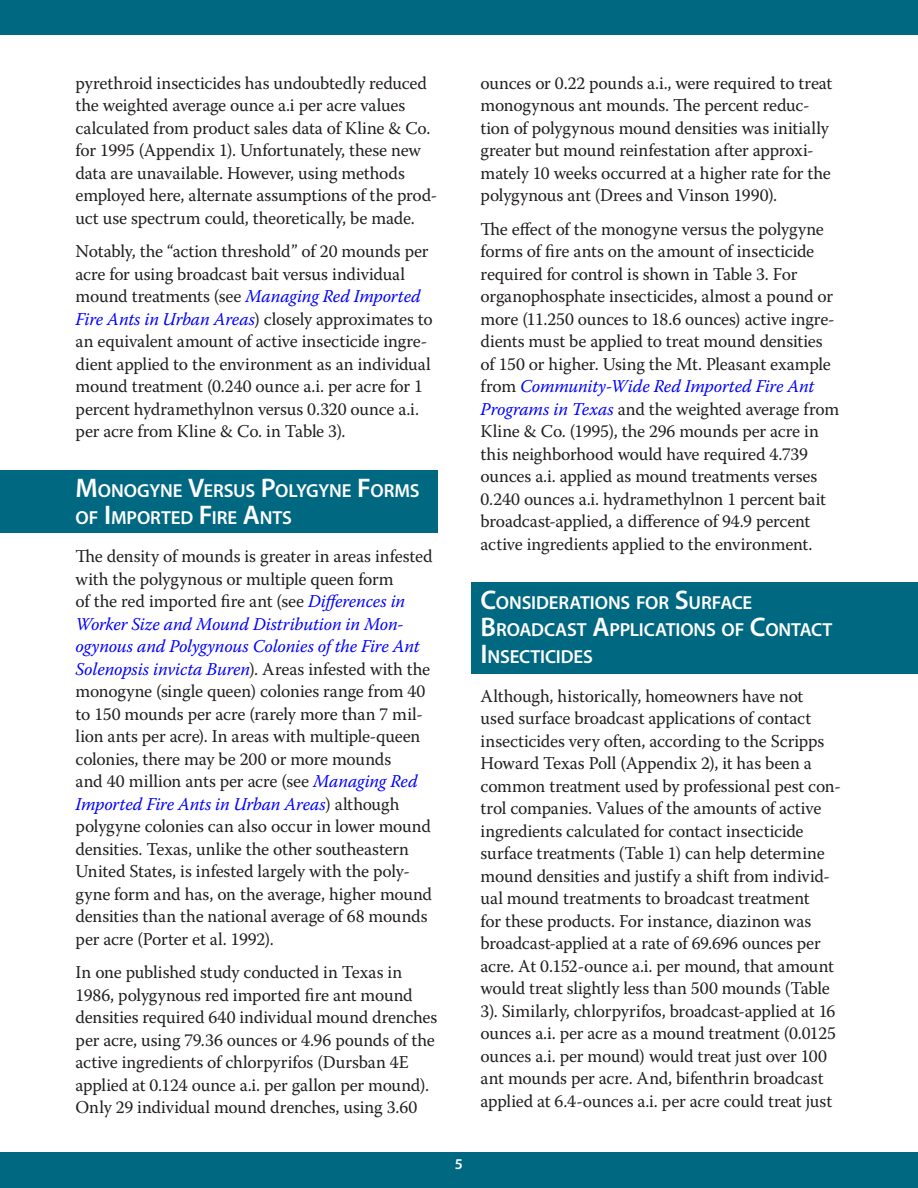
<style>
.page{position:relative;width:918px;height:1188px;background:#fff}
.page>*{position:absolute;margin:0;border:0;box-sizing:border-box;transform-origin:0 0}
.heading1{font:600 18.9px/27px "Myriad Pro";letter-spacing:-.005em;color:#fff}
.body_text{font:18px/22.5px "Warnock Pro";letter-spacing:-.01em;color:#231f20}
.t1{font:600 15px "Myriad Pro";color:#fff}
.s1{font-style:italic;color:#00f}
.s2{font-size:27px}
</style>
<div class="page">
<div style="left:0;top:0;width:918px;height:35px;background:#006881"></div>
<div style="left:0;top:1152px;width:918px;height:36px;background:#006881"></div>
<div style="left:472px;top:582px;width:446px;height:92px;background:#006881"></div>
<div style="left:0;top:470px;width:437px;height:63px;background:#006881"></div>
<p class="body_text" style="left:76px;top:71px;width:363px">pyrethroid insecticides has undoubtedly reduced the weighted average ounce a.i per acre values calculated from product sales data of Kline &amp; Co. for 1995 (Appendix 1). Unfortunately, these new data are unavailable. However, using methods employed here, alternate assumptions of the prod&shy;uct use spectrum could, theoretically, be made.</p>
<p class="body_text" style="left:76px;top:240px;width:359px">Notably, the “action threshold” of 20 mounds per acre for using broadcast bait versus individual mound treatments (see <span class="s1">Managing Red Imported Fire Ants in Urban Areas</span>) closely approximates to an equivalent amount of active insecticide ingre&shy;dient applied to the environment as an individual mound treatment (0.240 ounce a.i. per acre for 1 percent hydramethylnon versus 0.320 ounce a.i. per acre from Kline &amp; Co. in Table 3).</p>
<p class="heading1" style="left:76px;top:476px;width:345px"><span class="s2">M</span> ONOGYNE <span class="s2">V</span>ERSUS <span class="s2">P</span>OLYGYNE <span class="s2">F</span>ORMS<br>OF <span class="s2">I</span> MPORTED <span class="s2">F</span>IRE <span class="s2">A</span>NTS</p>
<p class="body_text" style="left:76px;top:545px;width:359px">The density of mounds is greater in areas infested with the polygynous or multiple queen form<br>of the red imported fire ant (see <span class="s1">Differences in Worker Size and Mound Distribution in Mon&shy;ogynous and Polygynous Colonies of the Fire Ant Solenopsis invicta Buren</span>). Areas infested with the monogyne (single queen) colonies range from 40 to 150 mounds per acre (rarely more than 7 mil&shy;lion ants per acre). In areas with multiple-queen colonies, there may be 200 or more mounds<br>and 40 million ants per acre (see <span class="s1">Managing Red Imported Fire Ants in Urban Areas</span>) although polygyne colonies can also occur in lower mound densities. Texas, unlike the other southeastern United States, is infested largely with the poly&shy;gyne form and has, on the average, higher mound densities than the national average of 68 mounds per acre (Porter et al. 1992).</p>
<p class="body_text" style="left:76px;top:961px;width:363px">In one published study conducted in Texas in 1986, polygynous red imported fire ant mound densities required 640 individual mound drenches per acre, using 79.36 ounces or 4.96 pounds of the active ingredients of chlorpyrifos (Dursban 4E applied at 0.124 ounce a.i. per gallon per mound).<br>Only 29 individual mound drenches, using 3.60</p>
<p class="body_text" style="left:481px;top:71px;width:353px">ounces or 0.22 pounds a.i., were required to treat monogynous ant mounds. The percent reduc&shy;tion of polygynous mound densities was initially greater but mound reinfestation after approxi&shy;mately 10 weeks occurred at a higher rate for the polygynous ant (Drees and Vinson 1990).</p>
<p class="body_text" style="left:481px;top:217px;width:360px">The effect of the monogyne versus the polygyne forms of fire ants on the amount of insecticide required for control is shown in Table 3. For organophosphate insecticides, almost a pound or more (11.250 ounces to 18.6 ounces) active ingre&shy;dients must be applied to treat mound densities of 150 or higher. Using the Mt. Pleasant example from <span class="s1">Community-Wide Red Imported Fire Ant Programs in Texas</span> and the weighted average from Kline &amp; Co. (1995), the 296 mounds per acre in this neighborhood would have required 4.739 ounces a.i. applied as mound treatments verses 0.240 ounces a.i. hydramethylnon 1 percent bait broadcast-applied, a difference of 94.9 percent active ingredients applied to the environment.</p>
<p class="heading1" style="left:481px;top:589px;width:353px"><span class="s2">C</span>ONSIDERATIONS FOR <span class="s2">S</span>URFACE<br><span class="s2">B</span> ROADCAST <span class="s2">A</span>PPLICATIONS OF <span class="s2">C</span>ONTACT<br><span class="s2">I</span> NSECTICIDES</p>
<p class="body_text" style="left:481px;top:684px;width:362px">Although, historically, homeowners have not used surface broadcast applications of contact insecticides very often, according to the Scripps Howard Texas Poll (Appendix 2), it has been a common treatment used by professional pest con&shy;trol companies. Values of the amounts of active ingredients calculated for contact insecticide surface treatments (Table 1) can help determine mound densities and justify a shift from individ&shy;ual mound treatments to broadcast treatment<br>for these products. For instance, diazinon was broadcast-applied at a rate of 69.696 ounces per acre. At 0.152-ounce a.i. per mound, that amount would treat slightly less than 500 mounds (Table 3). Similarly, chlorpyrifos, broadcast-applied at 16 ounces a.i. per acre as a mound treatment (0.0125 ounces a.i. per mound) would treat just over 100 ant mounds per acre. And, bifenthrin broadcast applied at 6.4-ounces a.i. per acre could treat just</p>
<p class="t1" style="left:455px;top:1154px;width:10px">5</p>
</div>
